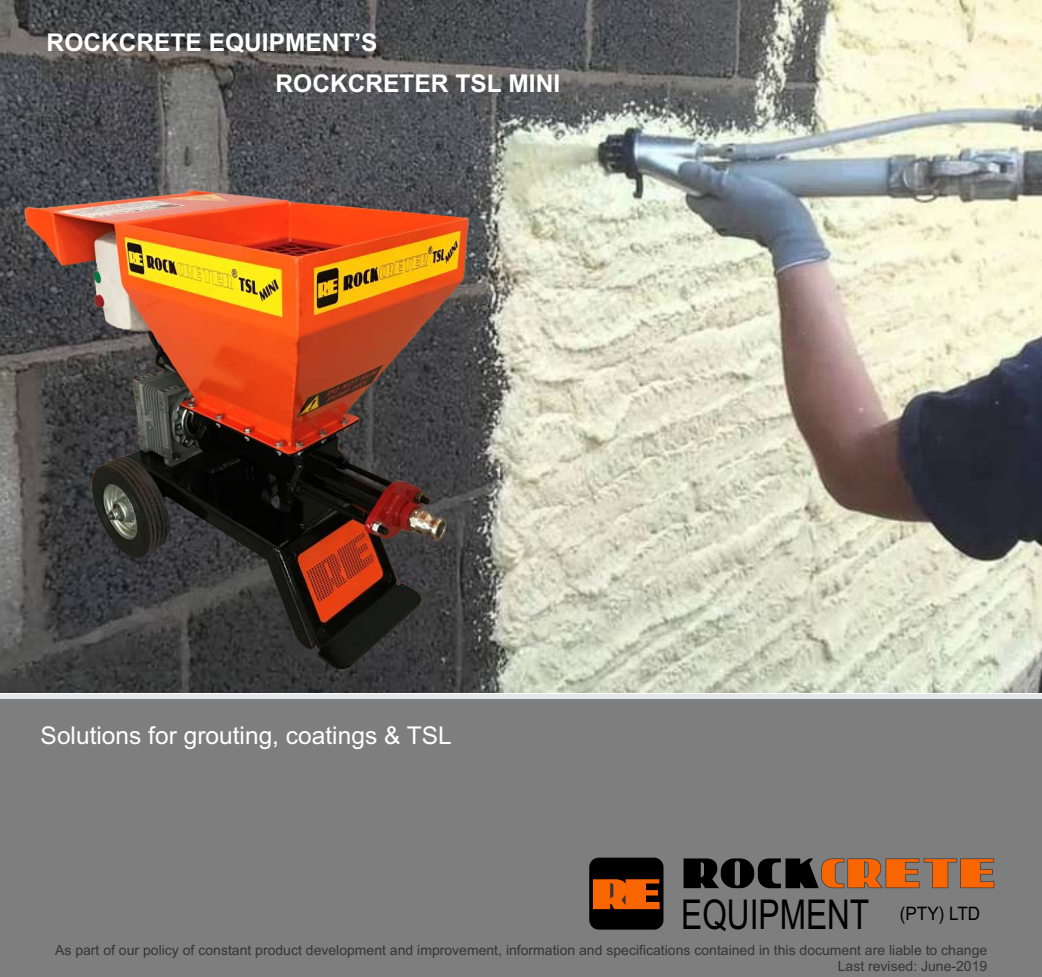
<style>
.page{position:relative;width:1042px;height:977px;background:#fff}
.page>*{position:absolute;margin:0;border:0;box-sizing:border-box;transform-origin:0 0}
.t1{font:41.12px "Arial Narrow";color:#000;scale:.94 1}
.t2{font:700 24.5px/41.6px "Arial";color:#fff}
.t3{font:24.5px "Arial";color:#fff}
.t4{font:14px/15.6px "Arial";color:#373435;text-align:right}
</style>
<div class="page">
<img style="left:0;top:0;width:1041px;height:693px">
<img style="left:21px;top:177px;width:454px;height:496px">
<div style="left:0;top:694px;width:1041px;height:282px;background:#7e7e7e"></div>
<hr style="left:0;top:694px;width:1041px;height:4px;background:#e6e7e8">
<div style="left:589px;top:857px;width:74px;height:72px;background:#000;border-radius:10px"></div>
<div style="left:720px;top:858px;width:34px;height:30px;background:#000;border-radius:14px"></div>
<svg style="left:734px;top:861px;width:5px;height:25px"></svg>
<svg style="left:683px;top:858px;width:36px;height:30px"></svg>
<svg style="left:757px;top:858px;width:237px;height:30px"></svg>
<svg style="left:592px;top:879px;width:67px;height:30px"></svg>
<h2 class="t2" style="left:275px;top:23px;width:286px;text-indent:-229px">ROCKCRETE EQUIPMENT’S<br>ROCKCRETER TSL MINI</h2>
<h2 class="t3" style="left:41px;top:726px;width:412px">Solutions for grouting, coatings &amp; TSL</h2>
<h1 class="t1" style="left:681px;top:898px;width:319px">EQUIPMENT <sup>(PTY)</sup> <sup>LTD</sup></h1>
<p class="t4" style="left:55px;top:943px;width:933px">As part of our policy of constant product development and improvement, information and specifications contained in this document are liable to change<br>Last revised: June-2019</p>
</div>
